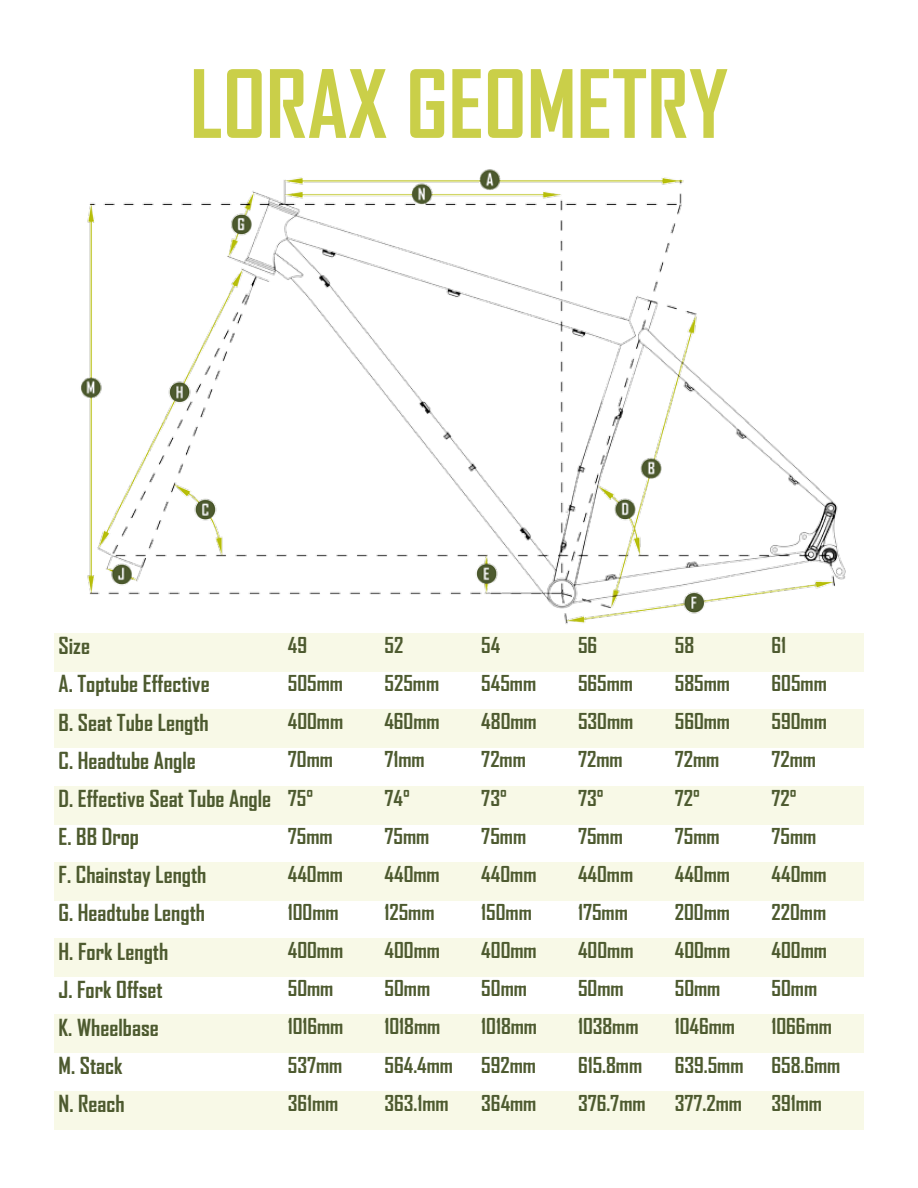
<style>
.page{position:relative;width:918px;height:1188px;background:#fff}
.page>*{position:absolute;margin:0;border:0;box-sizing:border-box;transform-origin:0 0}
.t1{font:700 90px "Agency FB";color:#cacf49}
.t2{font:700 22.5px/38.1px "Agency FB";color:#4d5a2f}
.t3{font:700 21px/38.1px "Agency FB";color:#4d5a2f}
</style>
<div class="page">
<div style="left:54px;top:633px;width:230px;height:39px;background:#f8f9e7"></div>
<div style="left:284px;top:633px;width:96px;height:39px;background:#f8f9e7"></div>
<div style="left:54px;top:710px;width:230px;height:38px;background:#f8f9e7"></div>
<div style="left:284px;top:710px;width:96px;height:38px;background:#f8f9e7"></div>
<div style="left:54px;top:786px;width:230px;height:38px;background:#f8f9e7"></div>
<div style="left:284px;top:786px;width:96px;height:38px;background:#f8f9e7"></div>
<div style="left:54px;top:862px;width:230px;height:38px;background:#f8f9e7"></div>
<div style="left:284px;top:862px;width:96px;height:38px;background:#f8f9e7"></div>
<div style="left:54px;top:939px;width:230px;height:38px;background:#f8f9e7"></div>
<div style="left:284px;top:939px;width:96px;height:38px;background:#f8f9e7"></div>
<div style="left:54px;top:1015px;width:230px;height:38px;background:#f8f9e7"></div>
<div style="left:284px;top:1015px;width:96px;height:38px;background:#f8f9e7"></div>
<div style="left:380px;top:633px;width:97px;height:39px;background:#f8f9e7"></div>
<div style="left:380px;top:710px;width:97px;height:38px;background:#f8f9e7"></div>
<div style="left:380px;top:786px;width:97px;height:38px;background:#f8f9e7"></div>
<div style="left:380px;top:862px;width:97px;height:38px;background:#f8f9e7"></div>
<div style="left:380px;top:939px;width:97px;height:38px;background:#f8f9e7"></div>
<div style="left:380px;top:1015px;width:97px;height:38px;background:#f8f9e7"></div>
<div style="left:477px;top:633px;width:97px;height:39px;background:#f8f9e7"></div>
<div style="left:477px;top:710px;width:97px;height:38px;background:#f8f9e7"></div>
<div style="left:477px;top:786px;width:97px;height:38px;background:#f8f9e7"></div>
<div style="left:477px;top:862px;width:97px;height:38px;background:#f8f9e7"></div>
<div style="left:477px;top:939px;width:97px;height:38px;background:#f8f9e7"></div>
<div style="left:477px;top:1015px;width:97px;height:38px;background:#f8f9e7"></div>
<div style="left:574px;top:633px;width:96px;height:39px;background:#f8f9e7"></div>
<div style="left:574px;top:710px;width:96px;height:38px;background:#f8f9e7"></div>
<div style="left:574px;top:786px;width:96px;height:38px;background:#f8f9e7"></div>
<div style="left:574px;top:862px;width:96px;height:38px;background:#f8f9e7"></div>
<div style="left:574px;top:939px;width:96px;height:38px;background:#f8f9e7"></div>
<div style="left:574px;top:1015px;width:96px;height:38px;background:#f8f9e7"></div>
<img style="left:81px;top:169px;width:765px;height:455px">
<div style="left:670px;top:633px;width:97px;height:39px;background:#f8f9e7"></div>
<div style="left:670px;top:710px;width:97px;height:38px;background:#f8f9e7"></div>
<div style="left:670px;top:786px;width:97px;height:38px;background:#f8f9e7"></div>
<div style="left:670px;top:862px;width:97px;height:38px;background:#f8f9e7"></div>
<div style="left:670px;top:939px;width:97px;height:38px;background:#f8f9e7"></div>
<div style="left:670px;top:1015px;width:97px;height:38px;background:#f8f9e7"></div>
<div style="left:767px;top:633px;width:97px;height:39px;background:#f8f9e7"></div>
<div style="left:767px;top:710px;width:97px;height:38px;background:#f8f9e7"></div>
<div style="left:767px;top:786px;width:97px;height:38px;background:#f8f9e7"></div>
<div style="left:767px;top:862px;width:97px;height:38px;background:#f8f9e7"></div>
<div style="left:767px;top:939px;width:97px;height:38px;background:#f8f9e7"></div>
<div style="left:767px;top:1015px;width:97px;height:38px;background:#f8f9e7"></div>
<div style="left:54px;top:1091px;width:230px;height:38px;background:#f8f9e7"></div>
<div style="left:284px;top:1091px;width:96px;height:38px;background:#f8f9e7"></div>
<div style="left:380px;top:1091px;width:97px;height:38px;background:#f8f9e7"></div>
<div style="left:477px;top:1091px;width:97px;height:38px;background:#f8f9e7"></div>
<div style="left:574px;top:1091px;width:96px;height:38px;background:#f8f9e7"></div>
<div style="left:670px;top:1091px;width:97px;height:38px;background:#f8f9e7"></div>
<div style="left:767px;top:1091px;width:97px;height:38px;background:#f8f9e7"></div>
<h1 class="t1" style="left:190px;top:54px;width:540px">LORAX GEOMETRY</h1>
<p class="t2" style="left:59px;top:627px;width:153px">Size<br>A. Toptube Effective</p>
<p class="t3" style="left:288px;top:626px;width:57px">49<br>505mm</p>
<p class="t2" style="left:59px;top:703px;width:152px">B. Seat Tube Length<br>C. Headtube Angle</p>
<p class="t3" style="left:288px;top:702px;width:57px">400mm<br>70mm</p>
<p class="t2" style="left:59px;top:780px;width:214px">D. Effective Seat Tube Angle<br>E. BB Drop</p>
<p class="t3" style="left:288px;top:779px;width:46px">75°<br>75mm</p>
<p class="t2" style="left:59px;top:856px;width:149px">F. Chainstay Length<br>G. Headtube Length</p>
<p class="t3" style="left:288px;top:855px;width:57px">440mm<br>100mm</p>
<p class="t2" style="left:59px;top:932px;width:111px">H. Fork Length<br>J. Fork Offset</p>
<p class="t3" style="left:288px;top:931px;width:57px">400mm<br>50mm</p>
<p class="t2" style="left:59px;top:1009px;width:102px">K. Wheelbase</p>
<p class="t3" style="left:288px;top:1008px;width:57px">1016mm</p>
<p class="t2" style="left:59px;top:1047px;width:66px">M. Stack</p>
<p class="t3" style="left:288px;top:1046px;width:56px">537mm</p>
<p class="t2" style="left:59px;top:1085px;width:68px">N. Reach</p>
<p class="t3" style="left:288px;top:1084px;width:52px">361mm</p>
<p class="t3" style="left:384px;top:626px;width:57px">52<br>525mm<br>460mm<br>71mm<br>74°<br>75mm<br>440mm<br>125mm<br>400mm<br>50mm<br>1018mm</p>
<p class="t3" style="left:481px;top:626px;width:57px">54<br>545mm<br>480mm<br>72mm<br>73°<br>75mm<br>440mm<br>150mm<br>400mm<br>50mm<br>1018mm</p>
<p class="t3" style="left:578px;top:626px;width:62px">56<br>565mm<br>530mm<br>72mm<br>73°<br>75mm<br>440mm<br>175mm<br>400mm<br>50mm<br>1038mm</p>
<p class="t3" style="left:675px;top:626px;width:62px">58<br>585mm<br>560mm<br>72mm<br>72°<br>75mm<br>440mm<br>200mm<br>400mm<br>50mm<br>1046mm</p>
<p class="t3" style="left:772px;top:626px;width:62px">61<br>605mm<br>590mm<br>72mm<br>72°<br>75mm<br>440mm<br>220mm<br>400mm<br>50mm<br>1066mm</p>
<p class="t3" style="left:385px;top:1046px;width:70px">564.4mm<br>363.1mm</p>
<p class="t3" style="left:481px;top:1046px;width:57px">592mm<br>364mm</p>
<p class="t3" style="left:578px;top:1046px;width:69px">615.8mm<br>376.7mm</p>
<p class="t3" style="left:675px;top:1046px;width:70px">639.5mm<br>377.2mm</p>
<p class="t3" style="left:772px;top:1046px;width:70px">658.6mm<br>391mm</p>
</div>
